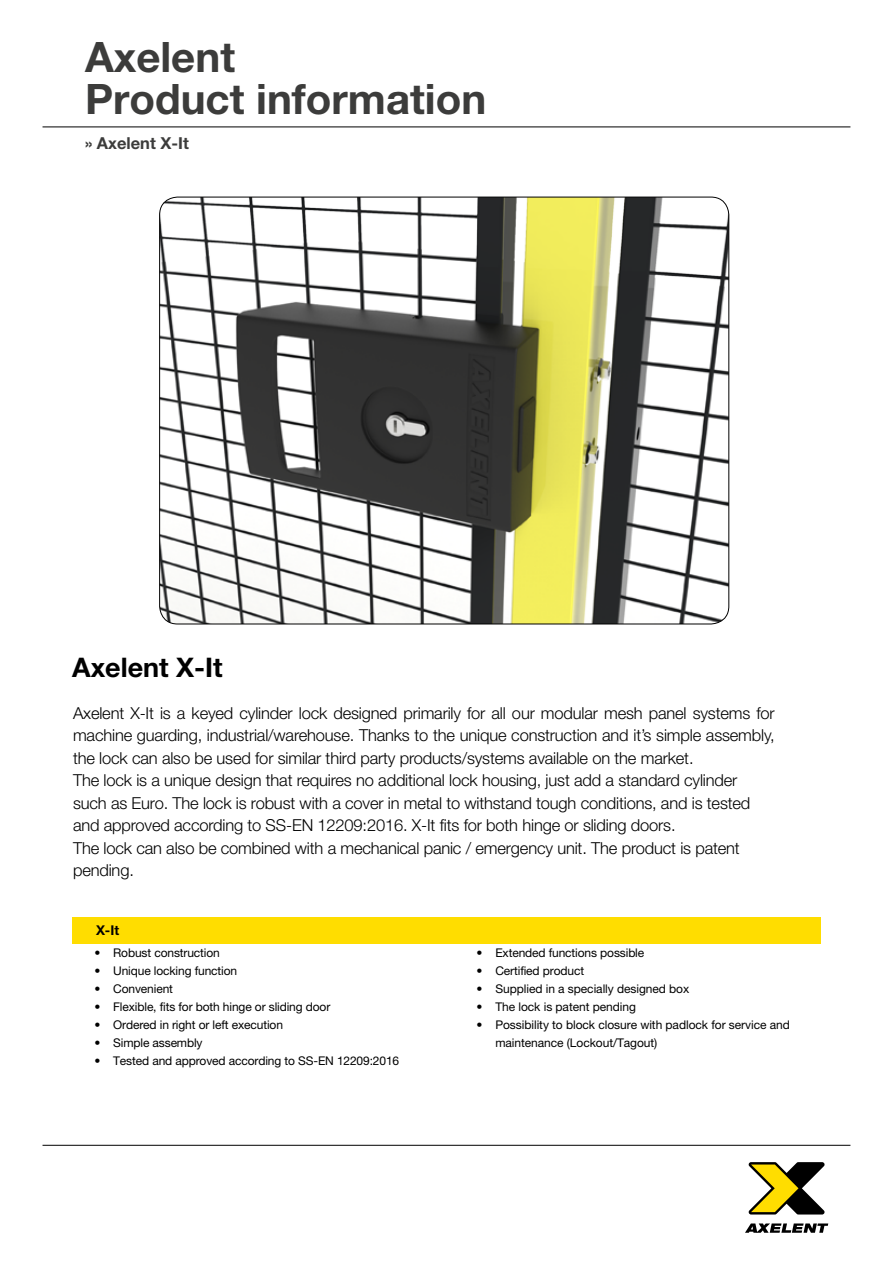
<style>
.page{position:relative;width:893px;height:1263px;background:#fff}
.page>*{position:absolute;margin:0;border:0;box-sizing:border-box;transform-origin:0 0}
.t1{font:700 42px/42px "Helvetica Neue LT Pro";color:#3c3c3b}
.t2{font:700 27px "Helvetica Neue LT Pro";color:#000}
.t3{font:300 16.5px/22.5px "Helvetica Neue LT Pro";letter-spacing:-.01em;color:#000}
.t4{font:700 16.5px "Helvetica Neue LT Pro";color:#3c3c3b}
.t5{font:700 13.5px "Helvetica Neue LT Pro";color:#000}
.t6{font:12px/18px "Helvetica Neue LT Pro";letter-spacing:-.01em;color:#000}
.s1{font-weight:900;font-size:13.5px;color:#fff}
</style>
<div class="page">
<img style="left:160px;top:197px;width:569px;height:427px">
<hr style="left:43px;top:1145px;width:807px;height:1px;background:#000">
<svg style="left:748px;top:1162px;width:77px;height:53px"></svg>
<svg style="left:745px;top:1223px;width:84px;height:10px"></svg>
<div style="left:72px;top:917px;width:749px;height:26px;background:#fd0"></div>
<hr style="left:43px;top:127px;width:807px;height:1px;background:#000">
<h1 class="t1" style="left:85px;top:35px;width:403px">Axelent<br>Product information</h1>
<p class="t4" style="left:74px;top:133px;width:117px"><span class="s1">»</span> » Axelent X-It</p>
<h2 class="t2" style="left:72px;top:651px;width:152px">Axelent X-It</h2>
<p class="t3" style="left:73px;top:701px;width:703px">Axelent X-It is a keyed cylinder lock designed primarily for all our modular mesh panel systems for machine guarding, industrial/warehouse. Thanks to the unique construction and it’s simple assembly, the lock can also be used for similar third party products/systems available on the market.<br>The lock is a unique design that requires no additional lock housing, just add a standard cylinder such as Euro. The lock is robust with a cover in metal to withstand tough conditions, and is tested and approved according to SS-EN 12209:2016. X-It fits for both hinge or sliding doors.<br>The lock can also be combined with a mechanical panic / emergency unit. The product is patent pending.</p>
<p class="t5" style="left:96px;top:922px;width:25px">X-It</p>
<p class="t6" style="left:94px;top:943px;width:127px">• Robust construction</p>
<p class="t6" style="left:94px;top:961px;width:144px">• Unique locking function</p>
<p class="t6" style="left:94px;top:979px;width:80px">• Convenient</p>
<p class="t6" style="left:94px;top:997px;width:237px">• Flexible, fits for both hinge or sliding door</p>
<p class="t6" style="left:94px;top:1015px;width:190px">• Ordered in right or left execution</p>
<p class="t6" style="left:94px;top:1033px;width:110px">• Simple assembly</p>
<p class="t6" style="left:94px;top:1051px;width:306px">• Tested and approved according to SS-EN 12209:2016</p>
<p class="t6" style="left:477px;top:943px;width:169px">• Extended functions possible</p>
<p class="t6" style="left:477px;top:961px;width:109px">• Certified product</p>
<p class="t6" style="left:477px;top:979px;width:214px">• Supplied in a specially designed box</p>
<p class="t6" style="left:477px;top:997px;width:161px">• The lock is patent pending</p>
<p class="t6" style="left:495px;top:1015px;width:296px;text-indent:-19px">• Possibility to block closure with padlock for service and maintenance (Lockout/Tagout)</p>
</div>
